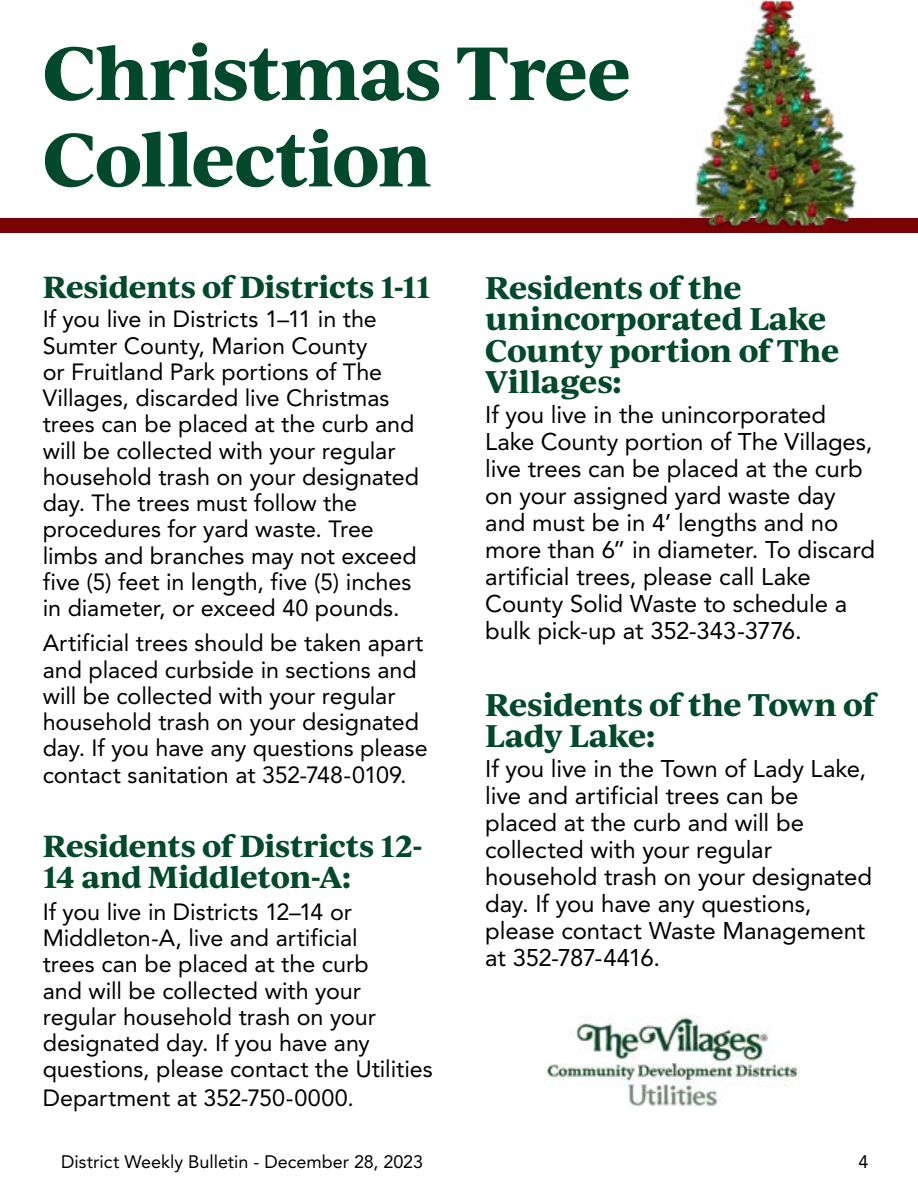
<style>
.page{position:relative;width:918px;height:1188px;background:#fff}
.page>*{position:absolute;margin:0;border:0;box-sizing:border-box;transform-origin:0 0}
.t1{font:700 72px/86.4px "Ivy Journal";letter-spacing:-.02em;color:#00492c}
.t2{font:700 30px/31.5px "Ivy Journal";letter-spacing:-.015em;color:#00492c}
.t3{font:700 29.25px/30.6px "Ivy Journal";letter-spacing:-.015em;color:#00492c}
.t4{font:24px/27px "Avenir LT Std";letter-spacing:-.005em;color:#000}
.t5{font:23.4px/26.2px "Avenir LT Std";letter-spacing:-.005em;color:#000}
.t6{font:18px "Avenir LT Std";color:#000}
</style>
<div class="page">
<div style="left:0;top:218px;width:918px;height:15px;background:#7a0306"></div>
<img style="left:690px;top:0;width:167px;height:228px">
<img style="left:543px;top:1015px;width:257px;height:91px">
<h1 class="t1" style="left:43px;top:27px;width:590px">Christmas Tree<br>Collection</h1>
<p class="t3" style="left:43px;top:271px;width:390px">Residents of Districts 1-11</p>
<p class="t5" style="left:43px;top:306px;width:378px">If you live in Districts 1–11 in the Sumter County, Marion County<br>or Fruitland Park portions of The Villages, discarded live Christmas trees can be placed at the curb and will be collected with your regular household trash on your designated day. The trees must follow the procedures for yard waste. Tree limbs and branches may not exceed five (5) feet in length, five (5) inches in diameter, or exceed 40 pounds.</p>
<p class="t5" style="left:43px;top:630px;width:387px">Artificial trees should be taken apart and placed curbside in sections and will be collected with your regular household trash on your designated day. If you have any questions please contact sanitation at 352-748-0109.</p>
<p class="t3" style="left:43px;top:830px;width:381px">Residents of Districts 12-<br>14 and Middleton-A:</p>
<p class="t5" style="left:43px;top:899px;width:392px">If you live in Districts 12–14 or<br>Middleton-A, live and artificial<br>trees can be placed at the curb<br>and will be collected with your regular household trash on your designated day. If you have any questions, please contact the Utilities</p>
<p class="t5" style="left:43px;top:1085px;width:313px">Department at 352-750-0000.</p>
<p class="t2" style="left:485px;top:271px;width:356px">Residents of the unincorporated Lake<br>County portion of The<br>Villages:</p>
<p class="t4" style="left:485px;top:402px;width:392px">If you live in the unincorporated Lake County portion of The Villages, live trees can be placed at the curb on your assigned yard waste day and must be in 4’ lengths and no more than 6” in diameter. To discard artificial trees, please call Lake County Solid Waste to schedule a bulk pick-up at 352-343-3776.</p>
<p class="t2" style="left:485px;top:688px;width:392px">Residents of the Town of<br>Lady Lake:</p>
<p class="t4" style="left:485px;top:756px;width:388px">If you live in the Town of Lady Lake, live and artificial trees can be placed at the curb and will be collected with your regular household trash on your designated day. If you have any questions, please contact Waste Management at 352-787-4416.</p>
<p class="t6" style="left:61px;top:1151px;width:363px">District Weekly Bulletin - December 28, 2023</p>
<p class="t6" style="left:859px;top:1151px;width:12px">4</p>
</div>
